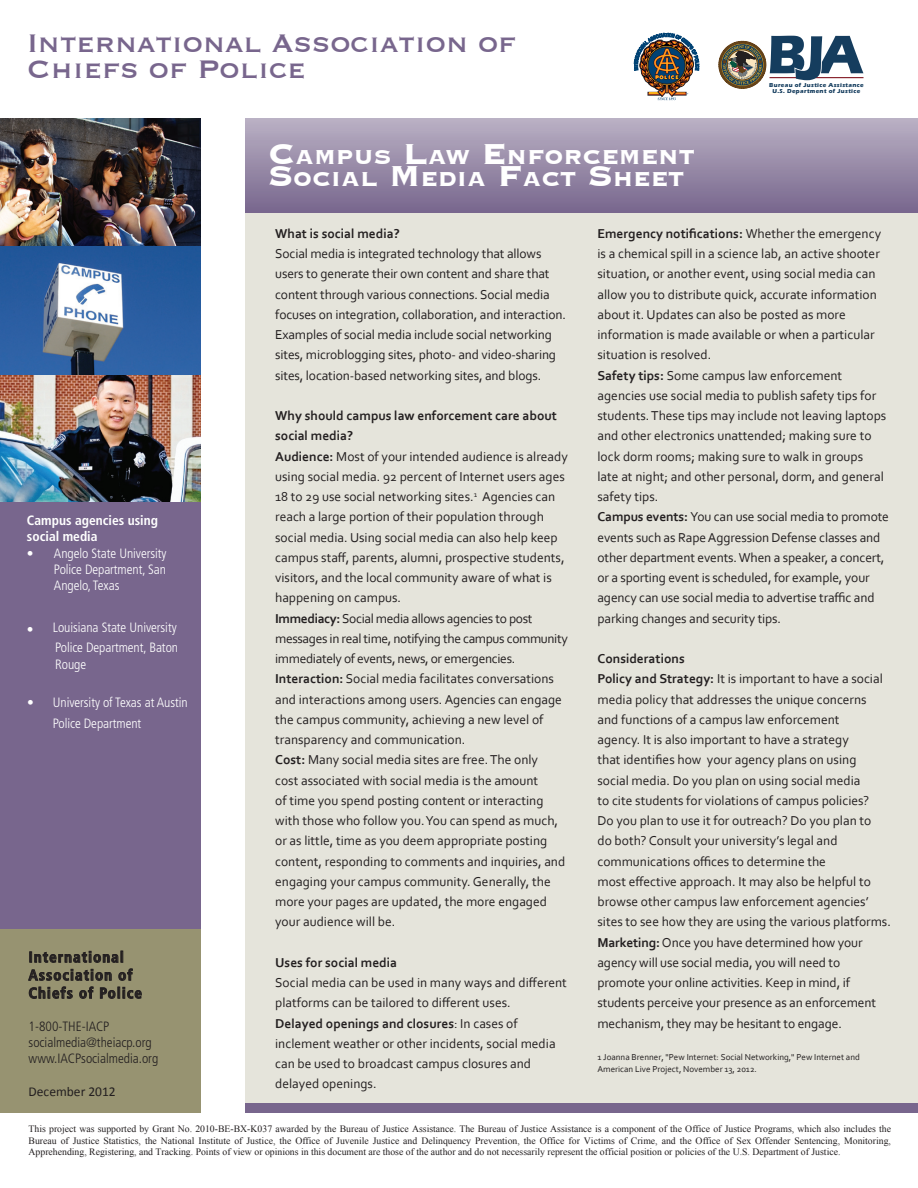
<style>
.page{position:relative;width:918px;height:1188px;background:#fff}
.page>*{position:absolute;margin:0;border:0;box-sizing:border-box;transform-origin:0 0}
.t1{font:33px/25.5px "Copperplate";color:#78668d}
.t2{font:700 26.25px/22.5px "Copperplate";color:#fff}
.t3{font:700 condensed 15px/18px "Frutiger";letter-spacing:.075em;color:#231f20}
.t4{font:13.5px/20.2px "Corbel";color:#231f20}
.t5{font:300 condensed 13.5px/16.5px "Frutiger";letter-spacing:-.005em;color:#fff;text-align:justify}
.t6{font:300 condensed 13.5px/16.2px "Frutiger";color:#231f20}
.t7{font:700 13.5px "Corbel";color:#231f20}
.t8{font:700 condensed 13.5px/16.5px "Frutiger";color:#fff}
.t9{font:13.5px "Calibri";color:#231f20}
.t10{font:9.75px/11.2px "Times New Roman";color:#231f20;text-align:justify}
.t11{font:9px/12px "Corbel";color:#231f20}
.t12{font:700 6px/6px "Eras ITC";letter-spacing:.06em;color:#153d5e;text-align:center}
.s1{font-size:37.5px}
.s2{font-weight:700}
</style>
<div class="page">
<div style="left:245px;top:158px;width:673px;height:950px;background:#e5e4db"></div>
<div style="left:245px;top:1103px;width:673px;height:10px;background:#78668d"></div>
<div style="left:0;top:917px;width:200px;height:196px;background:#979371"></div>
<img style="left:634px;top:33px;width:65px;height:67px">
<div style="left:648px;top:47px;width:37px;height:37px;border:1px solid #231f20;border-radius:50%"></div>
<hr style="left:770px;top:77px;width:94px;height:1px;background:#76030d">
<svg style="left:719px;top:36px;width:144px;height:53px"></svg>
<div style="left:245px;top:119px;width:673px;height:93px;background:linear-gradient(to bottom,#b9b0c4,#78678d)"></div>
<div style="left:0;top:374px;width:200px;height:555px;background:#78668d"></div>
<svg style="left:28px;top:951px;width:114px;height:48px"></svg>
<img style="left:0;top:119px;width:200px;height:382px">
<h1 class="t1" style="left:27px;top:28px;width:491px">International Association of<br>Chiefs of Police</h1>
<h2 class="t2" style="left:268px;top:144px;width:428px"><span class="s1">C</span>ampus <span class="s1">L</span>aw <span class="s1">E</span>nforcement<br><span class="s1">S</span>ocial <span class="s1">M</span>edia <span class="s1">F</span>act <span class="s1">S</span>heet</h2>
<p class="t12" style="left:769px;top:82px;width:96px">Bureau of Justice Assistance<br>U.S. Department of Justice</p>
<p class="t8" style="left:27px;top:512px;width:133px">Campus agencies using social media</p>
<p class="t5" style="left:54px;top:545px;width:114px;text-indent:-27px">• Angelo State University Police Department, San Angelo, Texas</p>
<p class="t5" style="left:27px;top:618px;width:153px;line-height:20px;text-align:right">• Louisiana State University<br>Police Department, Baton</p>
<p class="t5" style="left:55px;top:656px;width:32px">Rouge</p>
<p class="t5" style="left:53px;top:692px;width:136px;line-height:21.1px;text-indent:-26px">• University of Texas at Austin<br>Police Department</p>
<p class="t3" style="left:29px;top:948px;width:115px">International<br>Association of<br>Chiefs of Police</p>
<p class="t6" style="left:29px;top:1018px;width:131px">1-800-THE-IACP socialmedia@theiacp.org www.IACPsocialmedia.org</p>
<p class="t9" style="left:29px;top:1083px;width:89px">December 2012</p>
<p class="t7" style="left:275px;top:225px;width:126px">What is social media?</p>
<p class="t4" style="left:275px;top:243px;width:292px">Social media is integrated technology that allows users to generate their own content and share that content through various connections. Social media focuses on integration, collaboration, and interaction.<br>Examples of social media include social networking sites, microblogging sites, photo- and video-sharing sites, location-based networking sites, and blogs.</p>
<p class="t4" style="left:275px;top:405px;width:294px"><span class="s2">Why should campus law enforcement care about social media?<br>Audience:</span> Most of your intended audience is already using social media. 92 percent of Internet users ages 18 to 29 use social networking sites.<sup>1</sup> Agencies can reach a large portion of their population through social media. Using social media can also help keep campus staff, parents, alumni, prospective students, visitors, and the local community aware of what is happening on campus.<br><span class="s2">Immediacy:</span>Social media allows agencies to post messages in real time, notifying the campus community immediately of events, news, or emergencies.<br><span class="s2">Interaction:</span> Social media facilitates conversations and interactions among users. Agencies can engage the campus community, achieving a new level of transparency and communication.<br><span class="s2">Cost:</span> Many social media sites are free. The only<br>cost associated with social media is the amount<br>of time you spend posting content or interacting with those who follow you. You can spend as much, or as little, time as you deem appropriate posting content, responding to comments and inquiries, and engaging your campus community. Generally, the more your pages are updated, the more engaged your audience will be.</p>
<p class="t7" style="left:275px;top:954px;width:123px">Uses for social media</p>
<p class="t4" style="left:275px;top:972px;width:293px">Social media can be used in many ways and different platforms can be tailored to different uses.<br><span class="s2">Delayed openings and closures</span>: In cases of inclement weather or other incidents, social media can be used to broadcast campus closures and delayed openings.</p>
<p class="t4" style="left:597px;top:223px;width:293px"><span class="s2">Emergency notifications:</span> Whether the emergency is a chemical spill in a science lab, an active shooter situation, or another event, using social media can allow you to distribute quick, accurate information about it. Updates can also be posted as more information is made available or when a particular situation is resolved.<br><span class="s2">Safety tips:</span> Some campus law enforcement agencies use social media to publish safety tips for students. These tips may include not leaving laptops and other electronics unattended; making sure to lock dorm rooms; making sure to walk in groups<br>late at night; and other personal, dorm, and general safety tips.<br><span class="s2">Campus events:</span> You can use social media to promote events such as Rape Aggression Defense classes and other department events. When a speaker, a concert, or a sporting event is scheduled, for example, your agency can use social media to advertise traffic and parking changes and security tips.</p>
<p class="t4" style="left:597px;top:648px;width:295px"><span class="s2">Considerations<br>Policy and Strategy:</span> It is important to have a social media policy that addresses the unique concerns and functions of a campus law enforcement<br>agency. It is also important to have a strategy<br>that identifies how your agency plans on using social media. Do you plan on using social media<br>to cite students for violations of campus policies?<br>Do you plan to use it for outreach? Do you plan to<br>do both? Consult your university’s legal and communications offices to determine the<br>most effective approach. It may also be helpful to browse other campus law enforcement agencies’ sites to see how they are using the various platforms.<br><span class="s2">Marketing:</span> Once you have determined how your agency will use social media, you will need to promote your online activities. Keep in mind, if students perceive your presence as an enforcement mechanism, they may be hesitant to engage.</p>
<p class="t11" style="left:597px;top:1051px;width:264px">1 Joanna Brenner, "Pew Internet: Social Networking," Pew Internet and<br>American Live Project, November 13, 2012.</p>
<p class="t10" style="left:29px;top:1123px;width:864px">This project was supported by Grant No. 2010-BE-BX-K037 awarded by the Bureau of Justice Assistance. The Bureau of Justice Assistance is a component of the Office of Justice Programs, which also includes the Bureau of Justice Statistics, the National Institute of Justice, the Office of Juvenile Justice and Delinquency Prevention, the Office for Victims of Crime, and the Office of Sex Offender Sentencing, Monitoring, Apprehending, Registering, and Tracking. Points of view or opinions in this document are those of the author and do not necessarily represent the official position or policies of the U.S. Department of Justice.</p>
</div>
